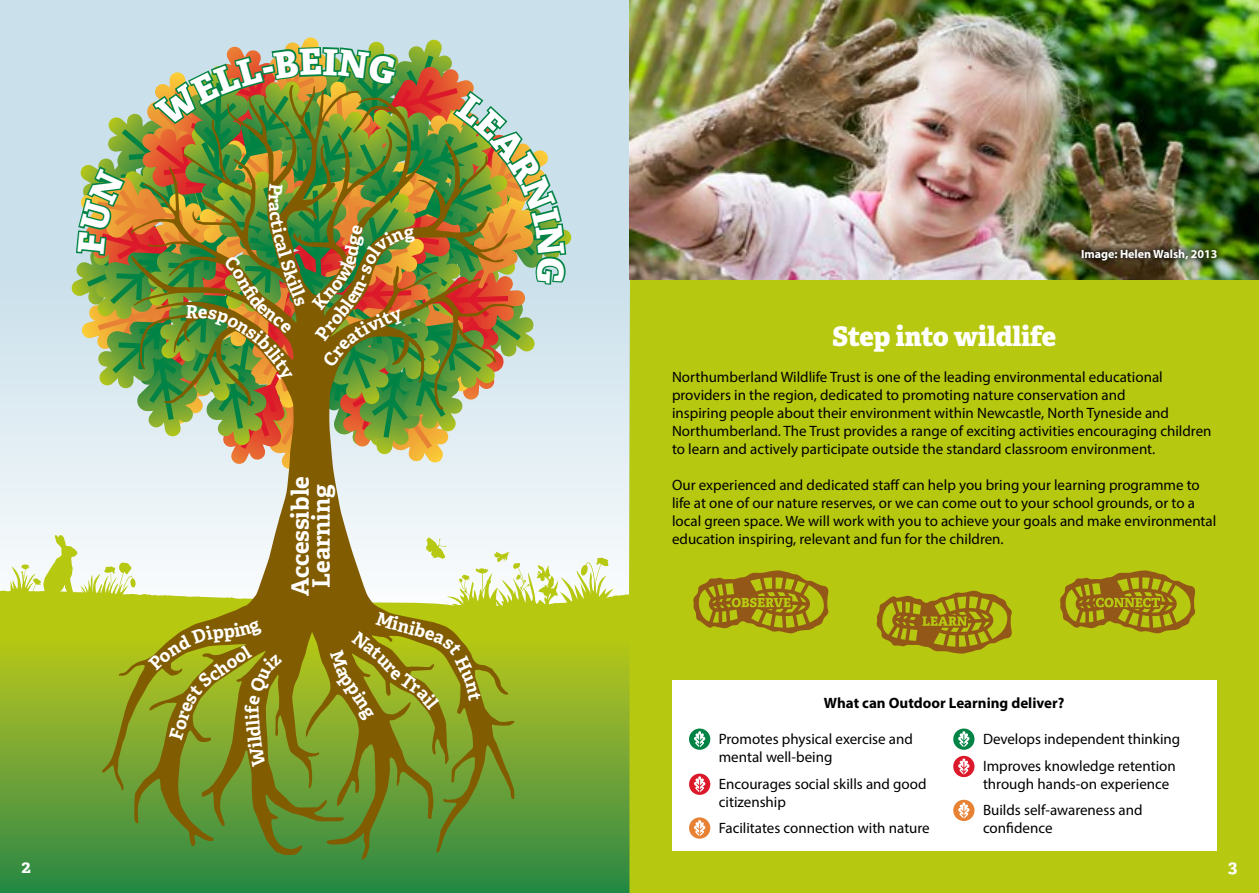
<style>
.page{position:relative;width:1259px;height:893px;background:#fff}
.page>*{position:absolute;margin:0;border:0;box-sizing:border-box;transform-origin:0 0}
.t1{font:800 27px "Adelle";color:#fff}
.t2{font:700 24px/21px "Adelle";color:#fff;text-align:center}
.t3{font:700 18px "Adelle";color:#fff}
.t4{font:15px/18px "Myriad Pro";color:#000}
.t5{font:700 15px "Myriad Pro";color:#000}
.t6{font:700 12px "Myriad Pro";color:#fff}
</style>
<div class="page">
<div style="left:629px;top:279px;width:630px;height:614px;background:#b6c810"></div>
<div style="left:672px;top:680px;width:544px;height:170px;background:#fff"></div>
<div style="left:0;top:0;width:629px;height:625px;background:linear-gradient(to bottom,#bed9e7,#f1f6f9)"></div>
<svg style="left:0;top:591px;width:629px;height:302px;background:#63a035"></svg>
<hr style="left:32px;top:595px;width:4px;height:11px;background:#b6c810">
<svg style="left:11px;top:535px;width:91px;height:68px"></svg>
<svg style="left:102px;top:477px;width:413px;height:383px;background:#98ab61"></svg>
<svg style="left:953px;top:728px;width:21px;height:22px"></svg>
<svg style="left:958px;top:731px;width:11px;height:16px"></svg>
<svg style="left:689px;top:728px;width:21px;height:22px"></svg>
<svg style="left:694px;top:731px;width:11px;height:16px"></svg>
<div style="left:953px;top:756px;width:21px;height:21px;background:#dc192a;border-radius:50%"></div>
<svg style="left:958px;top:758px;width:11px;height:17px"></svg>
<div style="left:689px;top:774px;width:21px;height:21px;background:#dc192a;border-radius:50%"></div>
<svg style="left:694px;top:776px;width:11px;height:16px"></svg>
<div style="left:953px;top:800px;width:21px;height:21px;background:#e78134;border-radius:50%"></div>
<svg style="left:958px;top:802px;width:11px;height:16px"></svg>
<svg style="left:689px;top:817px;width:21px;height:22px"></svg>
<svg style="left:694px;top:820px;width:11px;height:16px"></svg>
<img style="left:629px;top:0;width:630px;height:279px">
<div style="left:1069px;top:237px;width:158px;height:34px;background:#000;opacity:.75"></div>
<div style="left:1076px;top:243px;width:147px;height:24px;background:#000;opacity:.75"></div>
<svg style="left:876px;top:591px;width:136px;height:63px"></svg>
<svg style="left:693px;top:570px;width:136px;height:63px"></svg>
<svg style="left:1060px;top:570px;width:135px;height:63px"></svg>
<svg style="left:148px;top:620px;width:134px;height:148px;background:#8a8512"></svg>
<svg style="left:330px;top:537px;width:283px;height:184px"></svg>
<svg style="left:71px;top:0;width:500px;height:477px;background:#9aa46f"></svg>
<h2 class="t2" style="left:289px;top:596px;width:121px;rotate:-90deg">Accessible<br>Learning</h2>
<p class="t6" style="left:1081px;top:246px;width:138px">Image: Helen Walsh, 2013</p>
<h1 class="t1" style="left:832px;top:316px;width:226px">Step into wildlife</h1>
<p class="t4" style="left:672px;top:368px;width:541px">Northumberland Wildlife Trust is one of the leading environmental educational providers in the region, dedicated to promoting nature conservation and<br>inspiring people about their environment within Newcastle, North Tyneside and Northumberland. The Trust provides a range of exciting activities encouraging children to learn and actively participate outside the standard classroom environment.</p>
<p class="t4" style="left:672px;top:476px;width:546px">Our experienced and dedicated staff can help you bring your learning programme to life at one of our nature reserves, or we can come out to your school grounds, or to a local green space. We will work with you to achieve your goals and make environmental education inspiring, relevant and fun for the children.</p>
<p class="t5" style="left:824px;top:693px;width:242px">What can Outdoor Learning deliver?</p>
<p class="t4" style="left:719px;top:730px;width:196px">Promotes physical exercise and mental well-being</p>
<p class="t4" style="left:719px;top:774px;width:209px">Encourages social skills and good citizenship</p>
<p class="t4" style="left:719px;top:819px;width:212px">Facilitates connection with nature</p>
<p class="t4" style="left:983px;top:726px;width:199px;line-height:26.5px">Develops independent thinking<br>Improves knowledge retention</p>
<p class="t4" style="left:983px;top:770px;width:188px;line-height:26.5px">through hands-on experience<br>Builds self-awareness and</p>
<p class="t4" style="left:983px;top:819px;width:71px">confidence</p>
<p class="t3" style="left:21px;top:853px;width:11px">2</p>
<p class="t3" style="left:1228px;top:853px;width:11px">3</p>
</div>
